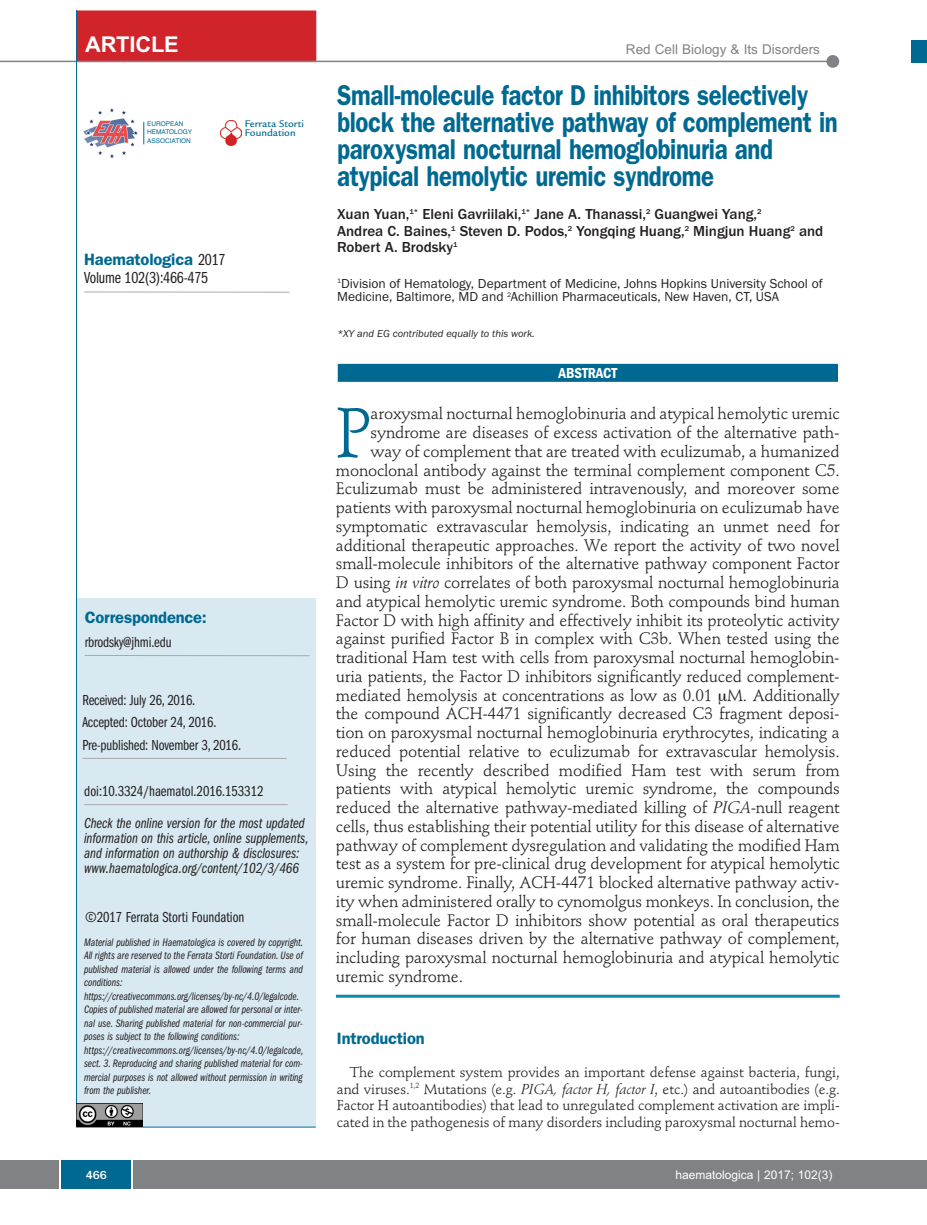
<style>
.page{position:relative;width:927px;height:1225px;background:#fff}
.page>*{position:absolute;margin:0;border:0;box-sizing:border-box;transform-origin:0 0}
.t1{font:68.85px "Stempel Schneidler";color:#006991}
.t2{font:600 28.8px/27px "Franklin Gothic";letter-spacing:-.015em;color:#006991;scale:.83 1}
.t3{font:700 21.75px "Arial";letter-spacing:-.01em;color:#fff}
.t4{font:16.5px "Stempel Schneidler";letter-spacing:-.01em;color:#231f20}
.t5{font:600 16.5px "Franklin Gothic";letter-spacing:-.01em;color:#006991}
.t6{font:16.5px "Franklin Gothic Book Cmpr";letter-spacing:-.01em;color:#231f20}
.t7{font:15px/15px "Franklin Gothic Book Cmpr Ital";color:#231f20}
.t8{font:15px/22.5px "Franklin Gothic Book Cmpr";letter-spacing:-.01em;color:#231f20}
.t9{font:500 15px/16.5px "Franklin Gothic";color:#231f20}
.t10{font:600 condensed 15px "Franklin Gothic";letter-spacing:-.005em;color:#fff}
.t11{font:14.25px/16.5px "Stempel Schneidler";letter-spacing:-.005em;color:#231f20;text-align:justify}
.t12{font:13.5px/13.5px "Franklin Gothic";color:#231f20}
.t13{font:13.5px "Arial";color:#808285}
.t14{font:12px "Arial";color:#fff}
.t15{font:500 12px "Franklin Gothic";color:#fff}
.t16{font:11.25px/13.5px "Franklin Gothic Book Cmpr Ital";color:#231f20}
.t17{font:italic 10.5px "Franklin Gothic";color:#231f20}
.t18{font:500 10.5px/9px "Legacy Sans";color:#006991}
.t19{font:6.45px/8.7px "Helvetica";color:#006991}
.s1{font-family:"Franklin Gothic Book Cmpr";font-weight:400;color:#231f20}
.s2{font-style:italic}
</style>
<div class="page">
<div style="left:911px;top:40px;width:16px;height:22px;background:#006991"></div>
<div style="left:910px;top:1160px;width:17px;height:28px;background:#808285"></div>
<div style="left:0;top:1160px;width:910px;height:28px;background:#808285"></div>
<div style="left:61px;top:1160px;width:71px;height:28px;background:#006991"></div>
<svg style="left:60px;top:1160px;width:1px;height:28px"></svg>
<svg style="left:132px;top:1160px;width:1px;height:28px"></svg>
<div style="left:77px;top:598px;width:239px;height:529px;background:#d8e9f1"></div>
<hr style="left:82px;top:758px;width:205px;height:1px;background:#a8a9ad">
<hr style="left:85px;top:655px;width:225px;height:1px;background:#a8a9ad">
<hr style="left:76px;top:1126px;width:240px;height:1px;background:#006991">
<img style="left:221px;top:120px;width:20px;height:26px">
<img style="left:83px;top:108px;width:55px;height:50px">
<svg style="left:144px;top:122px;width:1px;height:22px"></svg>
<hr style="left:84px;top:292px;width:206px;height:1px;background:#a8a9ad">
<div style="left:77px;top:10px;width:239px;height:52px;background:#d1232a"></div>
<hr style="left:0;top:61px;width:830px;height:1px;background:#808285">
<div style="left:826px;top:55px;width:13px;height:13px;background:#808285;border-radius:50%"></div>
<hr style="left:84px;top:804px;width:204px;height:1px;background:#a8a9ad">
<hr style="left:76px;top:10px;width:1px;height:1116px;background:#006991">
<img style="left:77px;top:1103px;width:65px;height:23px">
<hr style="left:336px;top:994px;width:504px;height:3px;background:#0d8aaf">
<div style="left:338px;top:364px;width:500px;height:18px;background:#006991"></div>
<h3 class="t3" style="left:85px;top:32px;width:95px">ARTICLE</h3>
<p class="t13" style="left:626px;top:42px;width:195px">Red Cell Biology &amp; Its Disorders</p>
<p class="t19" style="left:147px;top:119px;width:47px">EUROPEAN<br>HEMATOLOGY<br>ASSOCIATION</p>
<p class="t18" style="left:245px;top:120px;width:61px">Ferrata Storti<br>Foundation</p>
<p class="t5" style="left:84px;top:254px;width:143px">Haematologica <span class="s1">2017</span></p>
<p class="t6" style="left:84px;top:272px;width:126px">Volume 102(3):466-475</p>
<p class="t5" style="left:85px;top:612px;width:124px">Correspondence:</p>
<p class="t8" style="left:85px;top:632px;width:88px">rbrodsky@jhmi.edu</p>
<p class="t8" style="left:82px;top:689px;width:160px">Received: July 26, 2016.<br>Accepted: October 24, 2016.<br>Pre-published: November 3, 2016.</p>
<p class="t8" style="left:84px;top:781px;width:181px">doi:10.3324/haematol.2016.153312</p>
<p class="t7" style="left:84px;top:817px;width:226px">Check the online version for the most updated information on this article, online supplements, and information on authorship &amp; disclosures: www.haematologica.org/content/102/3/466</p>
<p class="t8" style="left:85px;top:907px;width:161px">©2017 Ferrata Storti Foundation</p>
<p class="t16" style="left:84px;top:936px;width:221px">Material published in Haematologica is covered by copyright.<br>All rights are reserved to the Ferrata Storti Foundation. Use of published material is allowed under the following terms and conditions: https://creativecommons.org/licenses/by-nc/4.0/legalcode.<br>Copies of published material are allowed for personal or inter&shy;nal use. Sharing published material for non-commercial pur&shy;poses is subject to the following conditions: https://creativecommons.org/licenses/by-nc/4.0/legalcode, sect. 3. Reproducing and sharing published material for com&shy;mercial purposes is not allowed without permission in writing from the publisher.</p>
<h2 class="t2" style="left:337px;top:84px;width:605px">Small-molecule factor D inhibitors selectively block the alternative pathway of complement in paroxysmal nocturnal hemoglobinuria and atypical hemolytic uremic syndrome</h2>
<p class="t9" style="left:337px;top:206px;width:488px">Xuan Yuan,<sup>1*</sup> Eleni Gavriilaki,<sup>1*</sup> Jane A. Thanassi,<sup>2</sup> Guangwei Yang,<sup>2<br></sup>Andrea C. Baines,<sup>1</sup> Steven D. Podos,<sup>2</sup> Yongqing Huang,<sup>2</sup> Mingjun Huang<sup>2</sup> and<br>Robert A. Brodsky<sup>1</sup></p>
<p class="t12" style="left:337px;top:276px;width:487px"><sup>1</sup>Division of Hematology, Department of Medicine, Johns Hopkins University School of<br>Medicine, Baltimore, MD and <sup>2</sup>Achillion Pharmaceuticals, New Haven, CT, USA</p>
<p class="t17" style="left:337px;top:327px;width:199px">*XY and EG contributed equally to this work.</p>
<p class="t10" style="left:559px;top:367px;width:60px">ABSTRACT</p>
<h1 class="t1" style="left:336px;top:405px;width:37px">P</h1>
<p class="t4" style="left:371px;top:407px;width:471px">aroxysmal nocturnal hemoglobinuria and atypical hemolytic uremic</p>
<p class="t4" style="left:371px;top:425px;width:470px">syndrome are diseases of excess activation of the alternative path-</p>
<p class="t4" style="left:371px;top:444px;width:471px">way of complement that are treated with eculizumab, a humanized</p>
<p class="t4" style="left:336px;top:463px;width:505px">monoclonal antibody against the terminal complement component C5.</p>
<p class="t4" style="left:336px;top:482px;width:505px">Eculizumab must be administered intravenously, and moreover some</p>
<p class="t4" style="left:336px;top:500px;width:505px">patients with paroxysmal nocturnal hemoglobinuria on eculizumab have</p>
<p class="t4" style="left:336px;top:519px;width:505px">symptomatic extravascular hemolysis, indicating an unmet need for</p>
<p class="t4" style="left:336px;top:538px;width:505px">additional therapeutic approaches. We report the activity of two novel</p>
<p class="t4" style="left:336px;top:557px;width:505px">small-molecule inhibitors of the alternative pathway component Factor</p>
<p class="t4" style="left:336px;top:575px;width:505px">D using <span class="s2">in vitro</span> correlates of both paroxysmal nocturnal hemoglobinuria</p>
<p class="t4" style="left:336px;top:594px;width:505px">and atypical hemolytic uremic syndrome. Both compounds bind human</p>
<p class="t4" style="left:336px;top:613px;width:505px">Factor D with high affinity and effectively inhibit its proteolytic activity</p>
<p class="t4" style="left:336px;top:632px;width:505px">against purified Factor B in complex with C3b. When tested using the</p>
<p class="t4" style="left:336px;top:650px;width:505px">traditional Ham test with cells from paroxysmal nocturnal hemoglobin-</p>
<p class="t4" style="left:336px;top:669px;width:505px">uria patients, the Factor D inhibitors significantly reduced complement-</p>
<p class="t4" style="left:336px;top:688px;width:505px">mediated hemolysis at concentrations as low as 0.01 M. Additionally</p>
<p class="t4" style="left:336px;top:707px;width:505px">the compound ACH-4471 significantly decreased C3 fragment deposi-</p>
<p class="t4" style="left:336px;top:725px;width:505px">tion on paroxysmal nocturnal hemoglobinuria erythrocytes, indicating a</p>
<p class="t4" style="left:336px;top:744px;width:505px">reduced potential relative to eculizumab for extravascular hemolysis.</p>
<p class="t4" style="left:336px;top:763px;width:505px">Using the recently described modified Ham test with serum from</p>
<p class="t4" style="left:336px;top:782px;width:505px">patients with atypical hemolytic uremic syndrome, the compounds</p>
<p class="t4" style="left:336px;top:800px;width:505px">reduced the alternative pathway-mediated killing of <span class="s2">PIGA</span>-null reagent</p>
<p class="t4" style="left:336px;top:819px;width:505px">cells, thus establishing their potential utility for this disease of alternative</p>
<p class="t4" style="left:336px;top:838px;width:505px">pathway of complement dysregulation and validating the modified Ham</p>
<p class="t4" style="left:336px;top:856px;width:505px">test as a system for pre-clinical drug development for atypical hemolytic</p>
<p class="t4" style="left:336px;top:875px;width:505px">uremic syndrome. Finally, ACH-4471 blocked alternative pathway activ-</p>
<p class="t4" style="left:336px;top:894px;width:505px">ity when administered orally to cynomolgus monkeys. In conclusion, the</p>
<p class="t4" style="left:336px;top:913px;width:505px">small-molecule Factor D inhibitors show potential as oral therapeutics</p>
<p class="t4" style="left:336px;top:931px;width:505px">for human diseases driven by the alternative pathway of complement,</p>
<p class="t4" style="left:336px;top:950px;width:505px">including paroxysmal nocturnal hemoglobinuria and atypical hemolytic</p>
<p class="t4" style="left:336px;top:969px;width:129px">uremic syndrome.</p>
<p class="t5" style="left:337px;top:1032px;width:89px">Introduction</p>
<p class="t11" style="left:337px;top:1065px;width:504px;text-indent:13px">The complement system provides an important defense against bacteria, fungi, and viruses.<sup>1,2</sup> Mutations (e.g. <span class="s2">PIGA, factor H, factor I</span>, etc.) and autoantibodies (e.g.<br>Factor H autoantibodies) that lead to unregulated complement activation are impli&shy;cated in the pathogenesis of many disorders including paroxysmal nocturnal hemo-</p>
<p class="t15" style="left:86px;top:1167px;width:23px">466</p>
<p class="t14" style="left:676px;top:1167px;width:158px">haematologica | 2017; 102(3)</p>
</div>
